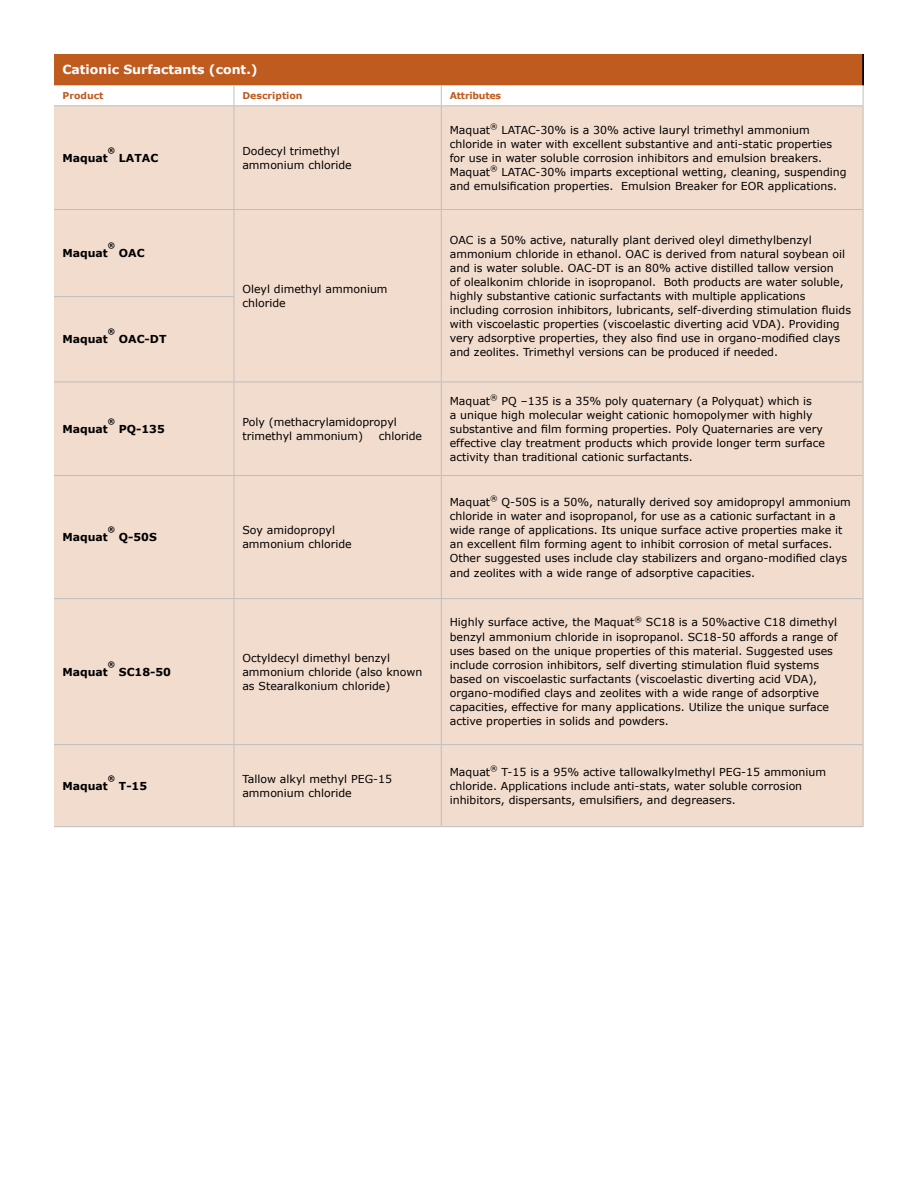
<style>
.page{position:relative;width:918px;height:1188px;background:#fff}
.page>*{position:absolute;margin:0;border:0;box-sizing:border-box;transform-origin:0 0}
.t1{font:700 12.6px "Verdana";color:#fff}
.t2{font:10.95px/14.1px "Verdana";color:#000}
.t3{font:700 10.95px "Verdana";color:#000}
.t4{font:700 9.45px "Verdana";color:#bf5b1f}
.t5{font:700 9.45px "Verdana";letter-spacing:-.02em;color:#bf5b1f}
.t6{font:700 7.5px "Verdana";color:#000}
</style>
<div class="page">
<div style="left:54px;top:54px;width:809px;height:31px;background:#bf5b1f"></div>
<div style="left:54px;top:106px;width:809px;height:720px;background:#f2dccd"></div>
<hr style="left:862px;top:54px;width:2px;height:31px;background:#000">
<svg style="left:54px;top:85px;width:810px;height:21px"></svg>
<hr style="left:54px;top:105px;width:180px;height:1px;background:#bcbec0">
<hr style="left:234px;top:105px;width:207px;height:1px;background:#bcbec0">
<hr style="left:234px;top:106px;width:1px;height:103px;background:#bcbec0">
<hr style="left:441px;top:105px;width:422px;height:1px;background:#bcbec0">
<hr style="left:441px;top:106px;width:1px;height:103px;background:#bcbec0">
<hr style="left:863px;top:106px;width:1px;height:103px;background:#bcbec0">
<hr style="left:54px;top:209px;width:180px;height:1px;background:#bcbec0">
<hr style="left:234px;top:209px;width:207px;height:1px;background:#bcbec0">
<hr style="left:234px;top:210px;width:1px;height:86px;background:#bcbec0">
<hr style="left:441px;top:209px;width:422px;height:1px;background:#bcbec0">
<hr style="left:441px;top:210px;width:1px;height:87px;background:#bcbec0">
<hr style="left:863px;top:210px;width:1px;height:87px;background:#bcbec0">
<hr style="left:54px;top:296px;width:180px;height:1px;background:#bcbec0">
<hr style="left:234px;top:297px;width:1px;height:85px;background:#bcbec0">
<hr style="left:441px;top:297px;width:1px;height:85px;background:#bcbec0">
<hr style="left:863px;top:297px;width:1px;height:85px;background:#bcbec0">
<hr style="left:54px;top:382px;width:180px;height:1px;background:#bcbec0">
<hr style="left:234px;top:382px;width:207px;height:1px;background:#bcbec0">
<hr style="left:234px;top:382px;width:1px;height:93px;background:#bcbec0">
<hr style="left:441px;top:382px;width:422px;height:1px;background:#bcbec0">
<hr style="left:441px;top:382px;width:1px;height:93px;background:#bcbec0">
<hr style="left:863px;top:382px;width:1px;height:93px;background:#bcbec0">
<hr style="left:54px;top:475px;width:180px;height:1px;background:#bcbec0">
<hr style="left:234px;top:475px;width:207px;height:1px;background:#bcbec0">
<hr style="left:234px;top:476px;width:1px;height:122px;background:#bcbec0">
<hr style="left:441px;top:475px;width:422px;height:1px;background:#bcbec0">
<hr style="left:441px;top:476px;width:1px;height:122px;background:#bcbec0">
<hr style="left:863px;top:476px;width:1px;height:122px;background:#bcbec0">
<hr style="left:54px;top:598px;width:180px;height:1px;background:#bcbec0">
<hr style="left:234px;top:598px;width:207px;height:1px;background:#bcbec0">
<hr style="left:234px;top:599px;width:1px;height:145px;background:#bcbec0">
<hr style="left:441px;top:598px;width:422px;height:1px;background:#bcbec0">
<hr style="left:441px;top:599px;width:1px;height:145px;background:#bcbec0">
<hr style="left:863px;top:599px;width:1px;height:145px;background:#bcbec0">
<hr style="left:54px;top:744px;width:180px;height:1px;background:#bcbec0">
<hr style="left:234px;top:744px;width:207px;height:1px;background:#bcbec0">
<hr style="left:234px;top:745px;width:1px;height:81px;background:#bcbec0">
<hr style="left:441px;top:744px;width:422px;height:1px;background:#bcbec0">
<hr style="left:441px;top:745px;width:1px;height:81px;background:#bcbec0">
<hr style="left:863px;top:745px;width:1px;height:81px;background:#bcbec0">
<hr style="left:54px;top:826px;width:180px;height:1px;background:#bcbec0">
<hr style="left:234px;top:826px;width:207px;height:1px;background:#bcbec0">
<hr style="left:441px;top:826px;width:422px;height:1px;background:#bcbec0">
<p class="t1" style="left:62px;top:62px;width:197px">Cationic Surfactants (cont.)</p>
<p class="t4" style="left:62px;top:90px;width:43px">Product</p>
<p class="t4" style="left:242px;top:90px;width:62px">Description</p>
<p class="t5" style="left:450px;top:90px;width:53px">Attributes</p>
<p class="t3" style="left:119px;top:150px;width:41px">LATAC</p>
<p class="t2" style="left:242px;top:144px;width:111px">Dodecyl trimethyl ammonium chloride</p>
<p class="t6" style="left:108px;top:145px;width:9px">®</p>
<p class="t3" style="left:62px;top:150px;width:47px">Maquat</p>
<p class="t6" style="left:108px;top:240px;width:9px">®</p>
<p class="t3" style="left:119px;top:246px;width:27px">OAC</p>
<p class="t3" style="left:62px;top:246px;width:47px">Maquat</p>
<p class="t6" style="left:108px;top:327px;width:9px">®</p>
<p class="t3" style="left:119px;top:332px;width:49px">OAC-DT</p>
<p class="t3" style="left:62px;top:332px;width:47px">Maquat</p>
<p class="t2" style="left:242px;top:282px;width:147px">Oleyl dimethyl ammonium chloride</p>
<p class="t3" style="left:119px;top:422px;width:48px">PQ-135</p>
<p class="t2" style="left:242px;top:415px;width:156px">Poly (methacrylamidopropyl trimethyl ammonium)</p>
<p class="t6" style="left:108px;top:416px;width:9px">®</p>
<p class="t3" style="left:62px;top:422px;width:47px">Maquat</p>
<p class="t2" style="left:379px;top:429px;width:45px">chloride</p>
<p class="t3" style="left:119px;top:530px;width:39px">Q-50S</p>
<p class="t2" style="left:242px;top:523px;width:111px">Soy amidopropyl ammonium chloride</p>
<p class="t6" style="left:108px;top:524px;width:9px">®</p>
<p class="t3" style="left:62px;top:530px;width:47px">Maquat</p>
<p class="t6" style="left:108px;top:659px;width:9px">®</p>
<p class="t3" style="left:119px;top:664px;width:54px">SC18-50</p>
<p class="t3" style="left:62px;top:664px;width:47px">Maquat</p>
<p class="t2" style="left:242px;top:651px;width:182px">Octyldecyl dimethyl benzyl ammonium chloride (also known as Stearalkonium chloride)</p>
<p class="t2" style="left:450px;top:123px;width:398px">Maquat<sup>®</sup> LATAC-30% is a 30% active lauryl trimethyl ammonium chloride in water with excellent substantive and anti-static properties for use in water soluble corrosion inhibitors and emulsion breakers.<br>Maquat<sup>®</sup> LATAC-30% imparts exceptional wetting, cleaning, suspending and emulsification properties. Emulsion Breaker for EOR applications.</p>
<p class="t2" style="left:450px;top:233px;width:403px">OAC is a 50% active, naturally plant derived oleyl dimethylbenzyl ammonium chloride in ethanol. OAC is derived from natural soybean oil and is water soluble. OAC-DT is an 80% active distilled tallow version<br>of olealkonim chloride in isopropanol. Both products are water soluble, highly substantive cationic surfactants with multiple applications including corrosion inhibitors, lubricants, self-diverding stimulation fluids with viscoelastic properties (viscoelastic diverting acid VDA). Providing very adsorptive properties, they also find use in organo-modified clays and zeolites. Trimethyl versions can be produced if needed.</p>
<p class="t2" style="left:450px;top:394px;width:377px">Maquat<sup>®</sup> PQ –135 is a 35% poly quaternary (a Polyquat) which is<br>a unique high molecular weight cationic homopolymer with highly substantive and film forming properties. Poly Quaternaries are very effective clay treatment products which provide longer term surface activity than traditional cationic surfactants.</p>
<p class="t2" style="left:450px;top:495px;width:403px">Maquat<sup>®</sup> Q-50S is a 50%, naturally derived soy amidopropyl ammonium chloride in water and isopropanol, for use as a cationic surfactant in a wide range of applications. Its unique surface active properties make it an excellent film forming agent to inhibit corrosion of metal surfaces.<br>Other suggested uses include clay stabilizers and organo-modified clays and zeolites with a wide range of adsorptive capacities.</p>
<p class="t2" style="left:450px;top:616px;width:390px">Highly surface active, the Maquat<sup>®</sup> SC18 is a 50%active C18 dimethyl benzyl ammonium chloride in isopropanol. SC18-50 affords a range of uses based on the unique properties of this material. Suggested uses include corrosion inhibitors, self diverting stimulation fluid systems based on viscoelastic surfactants (viscoelastic diverting acid VDA), organo-modified clays and zeolites with a wide range of adsorptive capacities, effective for many applications. Utilize the unique surface active properties in solids and powders.</p>
<p class="t3" style="left:119px;top:778px;width:30px">T-15</p>
<p class="t2" style="left:242px;top:772px;width:151px">Tallow alkyl methyl PEG-15 ammonium chloride</p>
<p class="t2" style="left:450px;top:765px;width:378px">Maquat<sup>®</sup> T-15 is a 95% active tallowalkylmethyl PEG-15 ammonium chloride. Applications include anti-stats, water soluble corrosion inhibitors, dispersants, emulsifiers, and degreasers.</p>
<p class="t6" style="left:108px;top:773px;width:9px">®</p>
<p class="t3" style="left:62px;top:778px;width:47px">Maquat</p>
</div>
